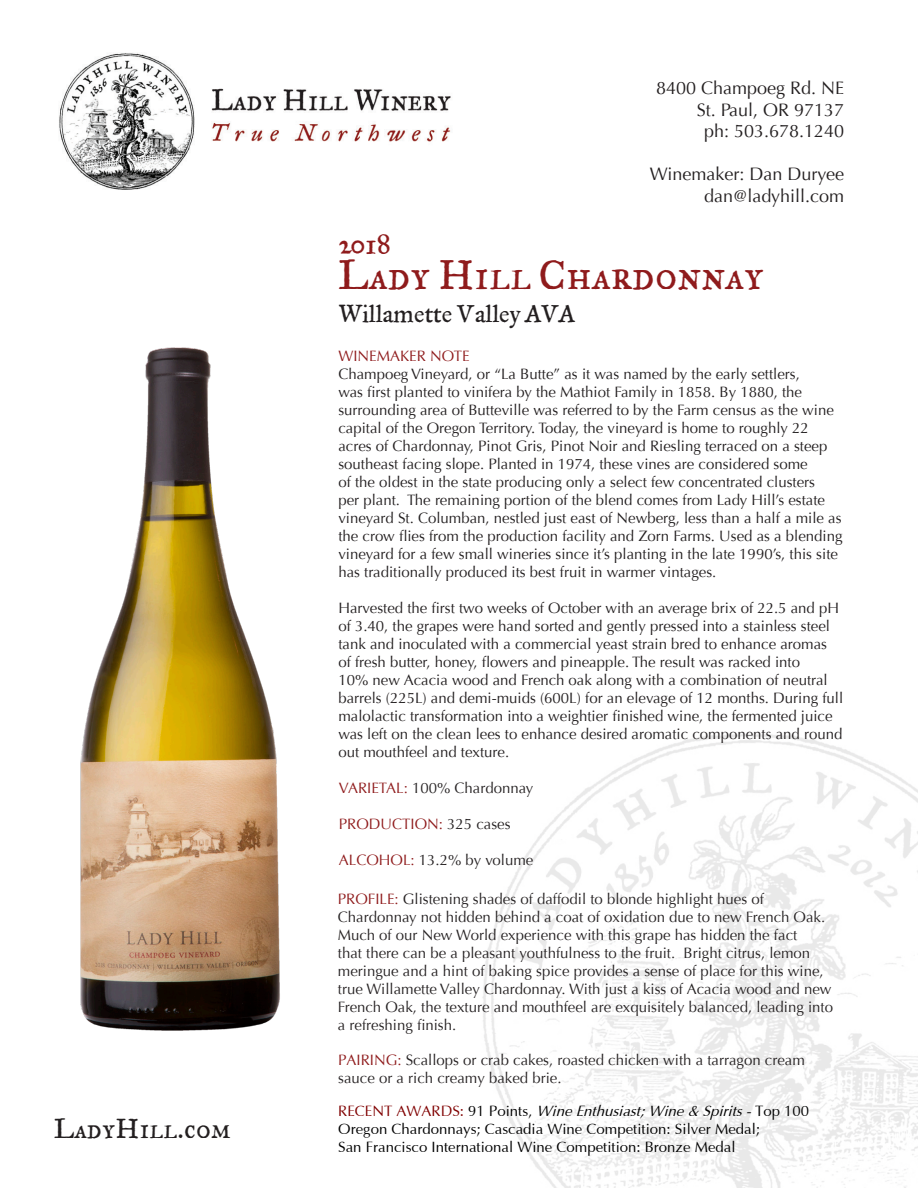
<style>
.page{position:relative;width:918px;height:1188px;background:#fff}
.page>*{position:absolute;margin:0;border:0;box-sizing:border-box;transform-origin:0 0}
.t1{font:45px "Historical Fell Type Roman SC";color:#8f1b1c}
.t2{font:30px "Historical Fell Type Roman SC";color:#231f20}
.t3{font:30px "Historical Fell Type Roman";color:#8f1b1c}
.t4{font:27px "Historical Fell Type Roman";color:#231f20}
.t5{font:18px "Optima";color:#231f20}
.t6{font:15px/18px "Optima";color:#231f20}
.t7{font:15px/18px "Optima";color:#262223}
.t8{font:15px/18px "Optima";color:#000}
.t9{font:15px "Optima";color:#8f1b1c}
.s1{color:#8f1b1c}
.s2{color:#262223}
.s3{color:#800000}
.s4{font-style:italic}
</style>
<div class="page">
<img style="left:482px;top:734px;width:436px;height:454px">
<img style="left:59px;top:53px;width:392px;height:137px">
<img style="left:80px;top:347px;width:200px;height:684px">
<p class="t2" style="left:54px;top:1114px;width:178px">LadyHill.com</p>
<p class="t3" style="left:338px;top:229px;width:54px">2018</p>
<p class="t5" style="left:656px;top:77px;width:190px">8400 Champoeg Rd. NE</p>
<p class="t5" style="left:697px;top:99px;width:149px">St. Paul, OR 97137</p>
<p class="t5" style="left:704px;top:121px;width:142px">ph: 503.678.1240</p>
<p class="t5" style="left:650px;top:164px;width:196px">Winemaker: Dan Duryee</p>
<p class="t5" style="left:704px;top:185px;width:142px">dan@ladyhill.com</p>
<p class="t1" style="left:338px;top:253px;width:428px">Lady Hill Chardonnay</p>
<p class="t4" style="left:338px;top:300px;width:238px">Willamette Valley AVA</p>
<p class="t9" style="left:338px;top:347px;width:133px">WINEMAKER NOTE</p>
<p class="t6" style="left:338px;top:365px;width:506px">Champoeg Vineyard, or “La Butte” as it was named by the early settlers,<br>was first planted to vinifera by the Mathiot Family in 1858. By 1880, the surrounding area of Butteville was referred to by the Farm census as the wine capital of the Oregon Territory. Today, the vineyard is home to roughly 22 acres of Chardonnay, Pinot Gris, Pinot Noir and Riesling terraced on a steep southeast facing slope. Planted in 1974, these vines are considered some<br>of the oldest in the state producing only a select few concentrated clusters<br>per plant. The remaining portion of the blend comes from Lady Hill’s estate vineyard St. Columban, nestled just east of Newberg, less than a half a mile as the crow flies from the production facility and Zorn Farms. Used as a blending vineyard for a few small wineries since it’s planting in the late 1990’s, this site has traditionally produced its best fruit in warmer vintages.</p>
<p class="t6" style="left:338px;top:599px;width:506px">Harvested the first two weeks of October with an average brix of 22.5 and pH of 3.40, the grapes were hand sorted and gently pressed into a stainless steel tank and inoculated with a commercial yeast strain bred to enhance aromas of fresh butter, honey, flowers and pineapple. The result was racked into<br>10% new Acacia wood and French oak along with a combination of neutral barrels (225L) and demi-muids (600L) for an elevage of 12 months. During full malolactic transformation into a weightier finished wine, the fermented juice was left on the clean lees to enhance desired aromatic components and round out mouthfeel and texture.</p>
<p class="t7" style="left:339px;top:779px;width:196px"><span class="s1">VARIETAL:</span> 100% Chardonnay</p>
<p class="t9" style="left:339px;top:815px;width:173px">PRODUCTION: <span class="s2">325 cases</span></p>
<p class="t7" style="left:339px;top:851px;width:196px"><span class="s1">ALCOHOL:</span> 13.2% by volume</p>
<p class="t7" style="left:338px;top:890px;width:497px"><span class="s1">PROFILE:</span> Glistening shades of daffodil to blonde highlight hues of Chardonnay not hidden behind a coat of oxidation due to new French Oak.<br>Much of our New World experience with this grape has hidden the fact<br>that there can be a pleasant youthfulness to the fruit. Bright citrus, lemon meringue and a hint of baking spice provides a sense of place for this wine, true Willamette Valley Chardonnay. With just a kiss of Acacia wood and new French Oak, the texture and mouthfeel are exquisitely balanced, leading into a refreshing finish.</p>
<p class="t7" style="left:338px;top:1051px;width:468px"><span class="s1">PAIRING:</span> Scallops or crab cakes, roasted chicken with a tarragon cream sauce or a rich creamy baked brie.</p>
<p class="t8" style="left:338px;top:1103px;width:473px"><span class="s3">RECENT AWARDS:</span> 91 Points, <span class="s4">WineEnthusiast;Wine&amp; Spirits-</span>Top 100<br>Oregon Chardonnays; Cascadia Wine Competition: Silver Medal;<br>San Francisco International Wine Competition: Bronze Medal</p>
</div>
